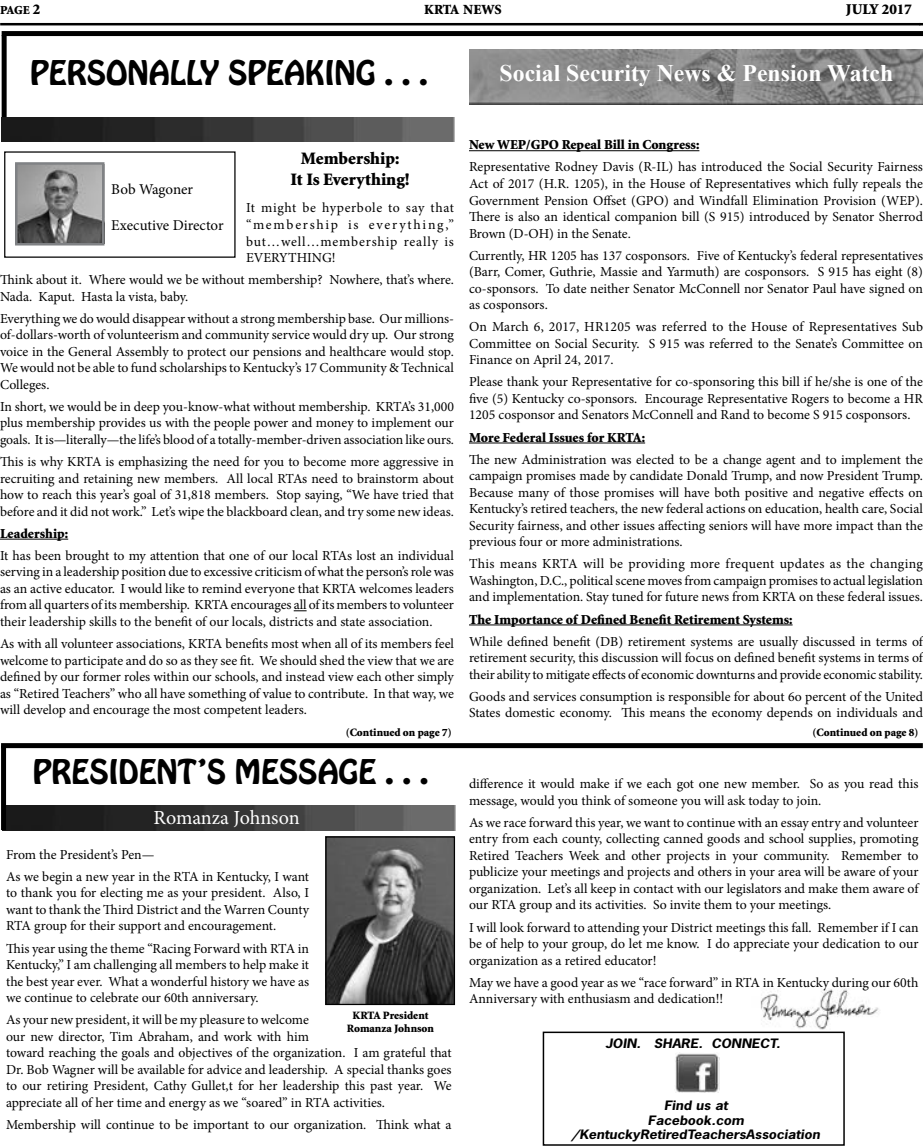
<style>
.page{position:relative;width:923px;height:1148px;background:#fff}
.page>*{position:absolute;margin:0;border:0;box-sizing:border-box;transform-origin:0 0}
.t1{font:30px "Hobo Std";color:#000}
.t2{font:700 23.75px "Times New Roman";color:#fff}
.t3{font:20px "Minion Pro";color:#fff}
.t4{font:900 17.5px/21px "Minion Std";color:#000;text-align:center}
.t5{font:15px "Minion Pro";color:#000}
.t6{font:900 15px "Minion Std";color:#000}
.t7{font:900 14px "Minion Std";letter-spacing:-.01em;color:#000}
.t8{font:13.75px/16.5px "Minion Pro";letter-spacing:-.005em;color:#000;text-align:justify}
.t9{font:900 13.75px "Minion Std";color:#000}
.t10{font:900 12.25px "Minion Std";color:#000}
.t11{font:italic 700 12.12px/14.6px "News Gothic Std";color:#000;text-align:center;scale:1.15 1}
.t12{font:900 11.25px/13.5px "Minion Std";color:#000;text-align:center}
.s1{font-size:15px}
</style>
<div class="page">
<hr style="left:0;top:23px;width:920px;height:2px;background:#000">
<img style="left:760px;top:989px;width:119px;height:40px">
<img style="left:6px;top:805px;width:449px;height:25px">
<div style="left:2px;top:31px;width:920px;height:5px;background:#000"></div>
<div style="left:2px;top:35px;width:5px;height:107px;background:#000"></div>
<div style="left:1px;top:745px;width:5px;height:85px;background:#000"></div>
<img style="left:2px;top:117px;width:452px;height:25px">
<img style="left:469px;top:49px;width:453px;height:55px">
<img style="left:18px;top:164px;width:87px;height:79px">
<div style="left:15px;top:162px;width:89px;height:83px;border:2px solid #808285"></div>
<img style="left:675px;top:1052px;width:44px;height:40px">
<div style="left:542px;top:1031px;width:302px;height:114px;border:1px solid #000"></div>
<div style="left:1px;top:743px;width:921px;height:5px;background:#000"></div>
<hr style="left:0;top:539px;width:68px;height:1px;background:#000">
<svg style="left:294px;top:610px;width:12px;height:1px"></svg>
<hr style="left:469px;top:150px;width:230px;height:1px;background:#000">
<hr style="left:469px;top:442px;width:176px;height:1px;background:#000">
<hr style="left:469px;top:624px;width:323px;height:1px;background:#000">
<img style="left:327px;top:838px;width:126px;height:165px">
<div style="left:325px;top:836px;width:130px;height:169px;border:1px solid #000"></div>
<p class="t10" style="left:0;top:4px;width:41px">PAGE <span class="s1">2</span></p>
<p class="t7" style="left:424px;top:3px;width:79px">KRTA NEWS</p>
<p class="t6" style="left:845px;top:2px;width:67px">JULY 2017</p>
<h1 class="t1" style="left:30px;top:52px;width:399px">PERSONALLY SPEAKING . . .</h1>
<h2 class="t2" style="left:499px;top:56px;width:395px">Social Security News &amp; Pension Watch</h2>
<p class="t4" style="left:290px;top:148px;width:121px">Membership:<br>It Is Everything!</p>
<p class="t8" style="left:246px;top:200px;width:209px">It might be hyperbole to say that “membership is everything,” but…well…membership really is EVERYTHING!</p>
<p class="t8" style="left:0;top:271px;width:454px">Think about it. Where would we be without membership? Nowhere, that’s where.<br>Nada. Kaput. Hasta la vista, baby.</p>
<p class="t8" style="left:0;top:310px;width:455px">Everything we do would disappear without a strong membership base. Our millions&shy;of-dollars-worth of volunteerism and community service would dry up. Our strong voice in the General Assembly to protect our pensions and healthcare would stop.<br>We would not be able to fund scholarships to Kentucky’s 17 Community &amp; Technical Colleges.</p>
<p class="t8" style="left:0;top:398px;width:455px">In short, we would be in deep you-know-what without membership. KRTA’s 31,000 plus membership provides us with the people power and money to implement our goals. It is—literally—the life’s blood of a totally-member-driven association like ours.</p>
<p class="t8" style="left:0;top:453px;width:455px">This is why KRTA is emphasizing the need for you to become more aggressive in recruiting and retaining new members. All local RTAs need to brainstorm about how to reach this year’s goal of 31,818 members. Stop saying, “We have tried that before and it did not work.” Let’s wipe the blackboard clean, and try some new ideas.</p>
<p class="t9" style="left:0;top:526px;width:70px">Leadership:</p>
<p class="t8" style="left:0;top:547px;width:455px">It has been brought to my attention that one of our local RTAs lost an individual serving in a leadership position due to excessive criticism of what the person’s role was as an active educator. I would like to remind everyone that KRTA welcomes leaders from all quarters of its membership. KRTA encourages all of its members to volunteer their leadership skills to the benefit of our locals, districts and state association.</p>
<p class="t8" style="left:0;top:635px;width:455px">As with all volunteer associations, KRTA benefits most when all of its members feel welcome to participate and do so as they see fit. We should shed the view that we are defined by our former roles within our schools, and instead view each other simply as “Retired Teachers” who all have something of value to contribute. In that way, we will develop and encourage the most competent leaders.</p>
<p class="t5" style="left:111px;top:179px;width:83px">Bob Wagoner</p>
<p class="t5" style="left:111px;top:215px;width:114px">Executive Director</p>
<p class="t12" style="left:346px;top:726px;width:107px">(Continued on page 7)</p>
<h1 class="t1" style="left:33px;top:751px;width:397px">PRESIDENT’S MESSAGE . . .</h1>
<h3 class="t3" style="left:153px;top:804px;width:148px">Romanza Johnson</h3>
<p class="t8" style="left:6px;top:843px;width:304px;line-height:22.1px">From the President’s Pen—<br>As we begin a new year in the RTA in Kentucky, I want</p>
<p class="t8" style="left:6px;top:884px;width:305px">to thank you for electing me as your president. Also, I want to thank the Third District and the Warren County RTA group for their support and encouragement.</p>
<p class="t8" style="left:6px;top:940px;width:304px">This year using the theme “Racing Forward with RTA in Kentucky,” I am challenging all members to help make it the best year ever. What a wonderful history we have as we continue to celebrate our 60th anniversary.</p>
<p class="t8" style="left:6px;top:1011px;width:447px;text-align:left">As your new president, it will be my pleasure to welcome<br>our new director, Tim Abraham, and work with him<br>toward reaching the goals and objectives of the organization. I am grateful that Dr. Bob Wagner will be available for advice and leadership. A special thanks goes to our retiring President, Cathy Gullet,t for her leadership this past year. We appreciate all of her time and energy as we “soared” in RTA activities.</p>
<p class="t8" style="left:6px;top:1116px;width:447px">Membership will continue to be important to our organization. Think what a</p>
<p class="t12" style="left:347px;top:1008px;width:89px">KRTA President<br>Romanza Johnson</p>
<p class="t9" style="left:469px;top:138px;width:232px">New WEP/GPO Repeal Bill in Congress:</p>
<p class="t8" style="left:469px;top:159px;width:455px">Representative Rodney Davis (R-IL) has introduced the Social Security Fairness Act of 2017 (H.R. 1205), in the House of Representatives which fully repeals the Government Pension Offset (GPO) and Windfall Elimination Provision (WEP).<br>There is also an identical companion bill (S 915) introduced by Senator Sherrod Brown (D-OH) in the Senate.</p>
<p class="t8" style="left:469px;top:247px;width:455px">Currently, HR 1205 has 137 cosponsors. Five of Kentucky’s federal representatives (Barr, Comer, Guthrie, Massie and Yarmuth) are cosponsors. S 915 has eight (8) co-sponsors. To date neither Senator McConnell nor Senator Paul have signed on as cosponsors.</p>
<p class="t8" style="left:469px;top:319px;width:455px">On March 6, 2017, HR1205 was referred to the House of Representatives Sub Committee on Social Security. S 915 was referred to the Senate’s Committee on Finance on April 24, 2017.</p>
<p class="t8" style="left:469px;top:374px;width:455px">Please thank your Representative for co-sponsoring this bill if he/she is one of the five (5) Kentucky co-sponsors. Encourage Representative Rogers to become a HR 1205 cosponsor and Senators McConnell and Rand to become S 915 cosponsors.</p>
<p class="t9" style="left:469px;top:430px;width:178px">More Federal Issues for KRTA:</p>
<p class="t8" style="left:469px;top:451px;width:455px">The new Administration was elected to be a change agent and to implement the campaign promises made by candidate Donald Trump, and now President Trump.<br>Because many of those promises will have both positive and negative effects on Kentucky’s retired teachers, the new federal actions on education, health care, Social Security fairness, and other issues affecting seniors will have more impact than the previous four or more administrations.</p>
<p class="t8" style="left:469px;top:556px;width:455px">This means KRTA will be providing more frequent updates as the changing Washington, D.C., political scene moves from campaign promises to actual legislation and implementation. Stay tuned for future news from KRTA on these federal issues.</p>
<p class="t9" style="left:469px;top:612px;width:325px">The Importance of Defined Benefit Retirement Systems:</p>
<p class="t8" style="left:469px;top:633px;width:455px">While defined benefit (DB) retirement systems are usually discussed in terms of retirement security, this discussion will focus on defined benefit systems in terms of their ability to mitigate effects of economic downturns and provide economic stability.</p>
<p class="t8" style="left:469px;top:688px;width:455px">Goods and services consumption is responsible for about 6o percent of the United<br>States domestic economy. This means the economy depends on individuals and</p>
<p class="t12" style="left:812px;top:726px;width:107px">(Continued on page 8)</p>
<p class="t8" style="left:469px;top:775px;width:451px">difference it would make if we each got one new member. So as you read this message, would you think of someone you will ask today to join.</p>
<p class="t8" style="left:469px;top:814px;width:451px">As we race forward this year, we want to continue with an essay entry and volunteer entry from each county, collecting canned goods and school supplies, promoting Retired Teachers Week and other projects in your community. Remember to publicize your meetings and projects and others in your area will be aware of your organization. Let’s all keep in contact with our legislators and make them aware of our RTA group and its activities. So invite them to your meetings.</p>
<p class="t8" style="left:469px;top:919px;width:451px">I will look forward to attending your District meetings this fall. Remember if I can be of help to your group, do let me know. I do appreciate your dedication to our organization as a retired educator!</p>
<p class="t8" style="left:469px;top:974px;width:451px">May we have a good year as we “race forward” in RTA in Kentucky during our 60th<br>Anniversary with enthusiasm and dedication!!</p>
<p class="t11" style="left:605px;top:1035px;width:154px">JOIN. SHARE. CONNECT.</p>
<p class="t11" style="left:572px;top:1098px;width:217px">Find us at<br>Facebook.com /KentuckyRetiredTeachersAssociation</p>
</div>
